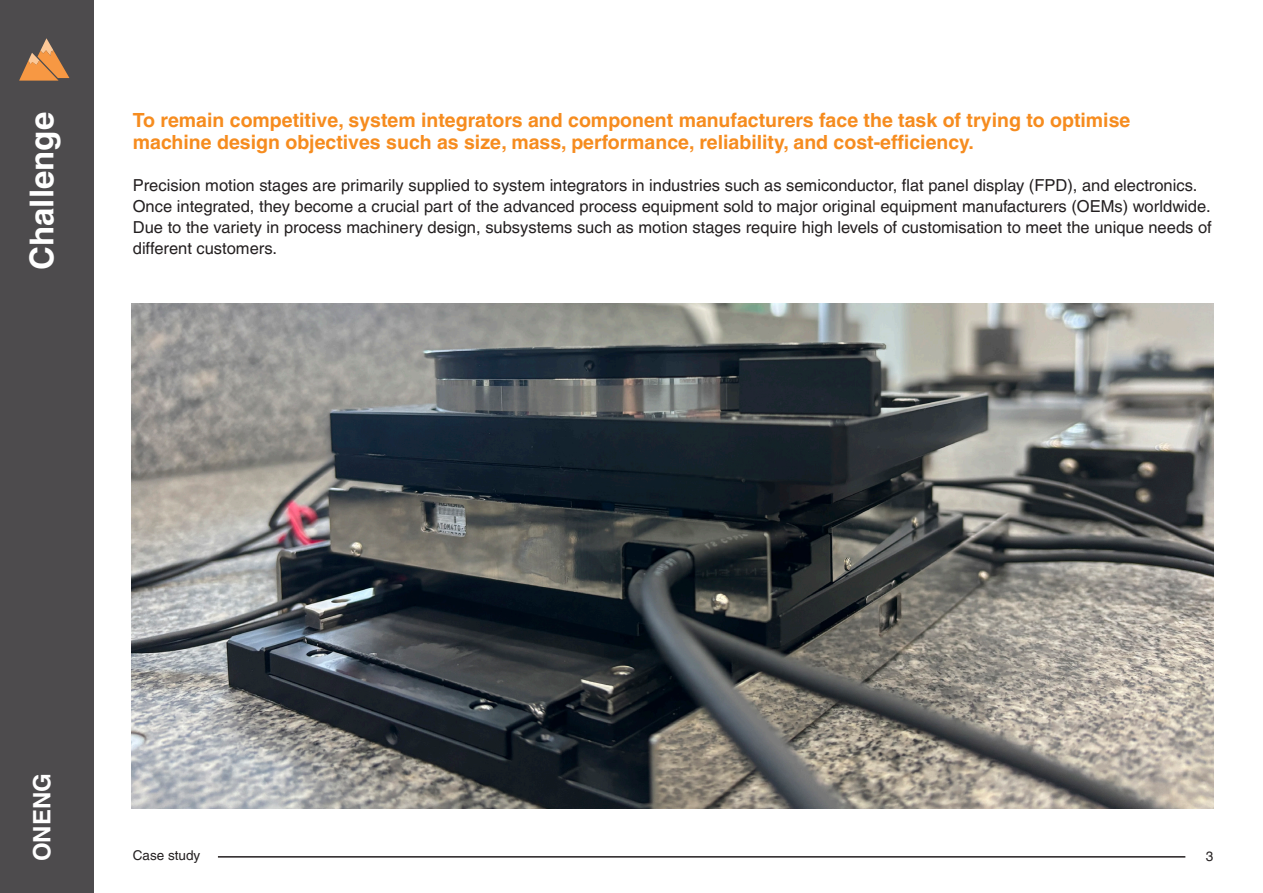
<style>
.page{position:relative;width:1263px;height:893px;background:#fff}
.page>*{position:absolute;margin:0;border:0;box-sizing:border-box;transform-origin:0 0}
.Section_Head_22pt_Bold_White{font:700 33px "Helvetica LT Pro";color:#fff}
.Subheading_16pt_Bold_White{font:700 24px "Helvetica LT Pro";color:#fff}
.Body_Text_11pt{font:700 19.5px/22.5px "Helvetica LT Pro";color:#f68c1f}
.Body_Text_11pt-2{font:16.5px/21px "Helvetica LT Pro";color:#231f20}
.Body_Text_9pt{font:13.5px "Helvetica LT Pro";color:#231f20}
</style>
<div class="page">
<img style="left:132px;top:304px;width:1081px;height:504px">
<hr style="left:218px;top:856px;width:967px;height:2px;background:#231f20">
<div style="left:0;top:0;width:94px;height:893px;background:#4d4b4d"></div>
<svg style="left:19px;top:38px;width:50px;height:43px"></svg>
<p class="Section_Head_22pt_Bold_White" style="left:22px;top:270px;width:160px;rotate:-90deg">Challenge</p>
<p class="Body_Text_11pt" style="left:133px;top:109px;width:999px">To remain competitive, system integrators and component manufacturers face the task of trying to optimise machine design objectives such as size, mass, performance, reliability, and cost-efficiency.</p>
<p class="Body_Text_11pt-2" style="left:133px;top:175px;width:1080px">Precision motion stages are primarily supplied to system integrators in industries such as semiconductor, flat panel display (FPD), and electronics.<br>Once integrated, they become a crucial part of the advanced process equipment sold to major original equipment manufacturers (OEMs) worldwide.<br>Due to the variety in process machinery design, subsystems such as motion stages require high levels of customisation to meet the unique needs of different customers.</p>
<p class="Subheading_16pt_Bold_White" style="left:27px;top:861px;width:90px;rotate:-90deg">ONENG</p>
<p class="Body_Text_9pt" style="left:133px;top:848px;width:69px">Case study</p>
<p class="Body_Text_9pt" style="left:1206px;top:849px;width:9px">3</p>
</div>
